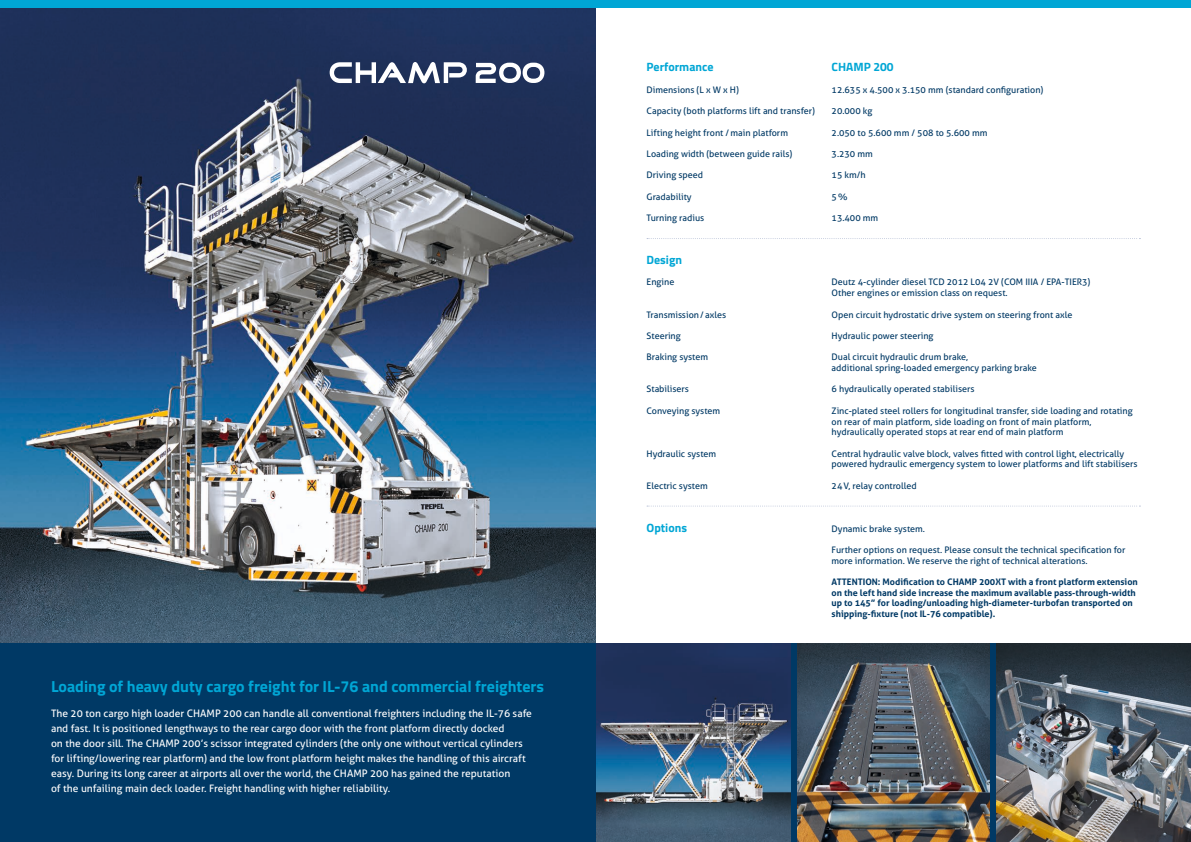
<style>
.page{position:relative;width:1191px;height:842px;background:#fff}
.page>*{position:absolute;margin:0;border:0;box-sizing:border-box;transform-origin:0 0}
.t1{font:700 16px "Titillium";color:#00a6d5}
.t2{font:700 12px "Titillium";color:#00a6d5}
.t3{font:10.3px/15px "Aller";color:#fff}
.t4{font:9px/10.7px "Aller";color:#003965}
.t5{font:700 9px/10.7px "Aller";color:#003965}
</style>
<div class="page">
<img style="left:595px;top:643px;width:596px;height:199px">
<img style="left:0;top:7px;width:595px;height:636px">
<div style="left:791px;top:643px;width:6px;height:199px;background:#003965"></div>
<div style="left:989px;top:643px;width:6px;height:199px;background:#003965"></div>
<div style="left:0;top:643px;width:595px;height:199px;background:#003965"></div>
<svg style="left:476px;top:63px;width:68px;height:20px"></svg>
<svg style="left:330px;top:62px;width:137px;height:21px"></svg>
<svg style="left:647px;top:238px;width:493px;height:1px"></svg>
<svg style="left:647px;top:506px;width:493px;height:1px"></svg>
<div style="left:0;top:0;width:595px;height:7px;background:#00a6d5"></div>
<div style="left:595px;top:0;width:596px;height:7px;background:#00a6d5"></div>
<h1 class="t1" style="left:51px;top:674px;width:494px">Loading of heavy duty cargo freight for IL-76 and commercial freighters</h1>
<p class="t3" style="left:51px;top:706px;width:482px">The 20 ton cargo high loader CHAMP 200 can handle all conventional freighters including the IL-76 safe and fast. It is positioned lengthways to the rear cargo door with the front platform directly docked<br>on the door sill. The CHAMP 200’s scissor integrated cylinders (the only one without vertical cylinders for lifting/lowering rear platform) and the low front platform height makes the handling of this aircraft easy. During its long career at airports all over the world, the CHAMP 200 has gained the reputation<br>of the unfailing main deck loader. Freight handling with higher reliability.</p>
<h2 class="t2" style="left:646px;top:58px;width:68px">Performance</h2>
<h2 class="t2" style="left:831px;top:58px;width:64px">CHAMP 200</h2>
<p class="t4" style="left:646px;top:84px;width:94px">Dimensions (L x W x H)</p>
<p class="t4" style="left:831px;top:84px;width:213px">12.635 x 4.500 x 3.150 mm (standard configuration)</p>
<p class="t4" style="left:646px;top:106px;width:170px">Capacity (both platforms lift and transfer)</p>
<p class="t4" style="left:831px;top:106px;width:42px">20.000 kg</p>
<p class="t4" style="left:646px;top:127px;width:143px">Lifting height front / main platform</p>
<p class="t4" style="left:831px;top:127px;width:157px">2.050 to 5.600 mm / 508 to 5.600 mm</p>
<p class="t4" style="left:646px;top:148px;width:147px">Loading width (between guide rails)</p>
<p class="t4" style="left:831px;top:148px;width:43px">3.230 mm</p>
<p class="t4" style="left:646px;top:170px;width:58px">Driving speed</p>
<p class="t4" style="left:831px;top:170px;width:36px">15 km/h</p>
<p class="t4" style="left:646px;top:191px;width:47px">Gradability</p>
<p class="t4" style="left:831px;top:191px;width:18px">5 %</p>
<p class="t4" style="left:646px;top:213px;width:59px">Turning radius</p>
<p class="t4" style="left:831px;top:213px;width:48px">13.400 mm</p>
<h2 class="t2" style="left:646px;top:251px;width:37px">Design</h2>
<p class="t4" style="left:646px;top:277px;width:29px">Engine</p>
<p class="t4" style="left:831px;top:277px;width:260px">Deutz 4-cylinder diesel TCD 2012 L04 2V (COM IIIA / EPA-TIER3)<br>Other engines or emission class on request.</p>
<p class="t4" style="left:646px;top:309px;width:81px">Transmission / axles</p>
<p class="t4" style="left:831px;top:309px;width:242px">Open circuit hydrostatic drive system on steering front axle</p>
<p class="t4" style="left:646px;top:330px;width:36px">Steering</p>
<p class="t4" style="left:831px;top:330px;width:103px">Hydraulic power steering</p>
<p class="t4" style="left:646px;top:352px;width:63px">Braking system</p>
<p class="t4" style="left:831px;top:352px;width:207px">Dual circuit hydraulic drum brake,<br>additional spring-loaded emergency parking brake</p>
<p class="t4" style="left:646px;top:384px;width:44px">Stabilisers</p>
<p class="t4" style="left:831px;top:384px;width:144px">6 hydraulically operated stabilisers</p>
<p class="t4" style="left:646px;top:405px;width:75px">Conveying system</p>
<p class="t4" style="left:831px;top:405px;width:302px">Zinc-plated steel rollers for longitudinal transfer, side loading and rotating on rear of main platform, side loading on front of main platform, hydraulically operated stops at rear end of main platform</p>
<p class="t4" style="left:646px;top:448px;width:71px">Hydraulic system</p>
<p class="t4" style="left:831px;top:448px;width:307px">Central hydraulic valve block, valves fitted with control light, electrically powered hydraulic emergency system to lower platforms and lift stabilisers</p>
<p class="t4" style="left:646px;top:480px;width:63px">Electric system</p>
<p class="t4" style="left:831px;top:480px;width:87px">24 V, relay controlled</p>
<h2 class="t2" style="left:646px;top:518px;width:42px">Options</h2>
<p class="t4" style="left:831px;top:523px;width:95px">Dynamic brake system.</p>
<p class="t4" style="left:831px;top:544px;width:295px">Further options on request. Please consult the technical specification for more information. We reserve the right of technical alterations.</p>
<p class="t5" style="left:831px;top:576px;width:308px">ATTENTION: Modification to CHAMP 200XT with a front platform extension on the left hand side increase the maximum available pass-through-width up to 145” for loading/unloading high-diameter-turbofan transported on shipping-fixture (not IL-76 compatible).</p>
</div>
